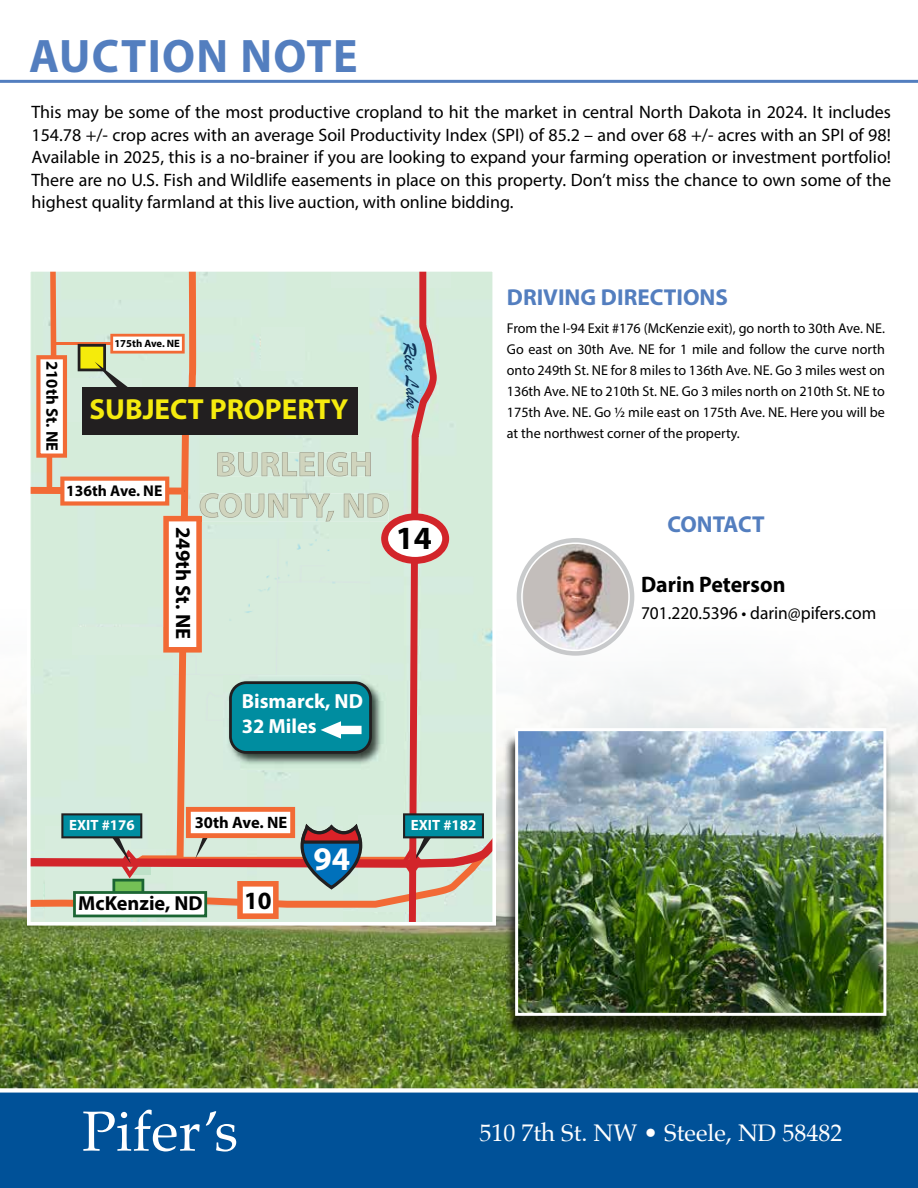
<style>
.page{position:relative;width:918px;height:1188px;background:#fff}
.page>*{position:absolute;margin:0;border:0;box-sizing:border-box;transform-origin:0 0}
.t1{font:56.55px "Palatino Linotype";color:#fff}
.t2{font:700 47.25px "Myriad Pro";letter-spacing:.03em;color:#537ebf}
.t3{font:700 33.15px "Myriad Pro";color:#fff}
.t4{font:700 32.4px "Myriad Pro";color:#000}
.t5{font:700 29.1px "Myriad Pro";color:#f5eb0e}
.t6{font:700 24.9px "Myriad Pro";color:#000}
.t7{font:24px "Palatino";color:#fff}
.t8{font:700 23.1px "Myriad Pro";color:#537ebf}
.t9{font:700 22.5px "Myriad Pro";color:#000}
.t10{font:700 20.7px "Myriad Pro";color:#000}
.t11{font:700 20.55px/24.6px "Myriad Pro";color:#fff}
.t12{font:700 20.4px "Myriad Pro";color:#000}
.t13{font:19.65px "Brush Script";color:#0e3457}
.t14{font:18px/22.5px "Myriad Pro";color:#000;text-align:justify}
.t15{font:700 16.65px "Myriad Pro";color:#000}
.t16{font:700 16.5px "Myriad Pro";color:#000}
.t17{font:700 15.6px "Myriad Pro";color:#000}
.t18{font:700 14.85px "Myriad Pro";color:#fff}
.t19{font:14.25px/21px "Myriad Pro";color:#000;text-align:justify}
.t20{font:700 10.65px "Myriad Pro";color:#000}
</style>
<div class="page">
<div style="left:0;top:1093px;width:918px;height:95px;background:#005198"></div>
<hr style="left:0;top:80px;width:918px;height:3px;background:#537ebf">
<img style="left:0;top:594px;width:918px;height:494px">
<svg style="left:32px;top:273px;width:459px;height:648px;background:#c3cfc1"></svg>
<div style="left:27px;top:268px;width:469px;height:658px;border:4px solid #fff"></div>
<div style="left:517px;top:538px;width:117px;height:118px;background:#c9cbcc;border-radius:50%"></div>
<img style="left:523px;top:543px;width:106px;height:107px">
<div style="left:521px;top:542px;width:109px;height:109px;border:2px solid #fff;border-radius:50%"></div>
<div style="left:504px;top:734px;width:387px;height:304px;background:#000;opacity:.75"></div>
<img style="left:519px;top:732px;width:363px;height:280px">
<div style="left:515px;top:728px;width:371px;height:288px;border:3px solid #fff"></div>
<h2 class="t2" style="left:29px;top:25px;width:330px">AUCTION NOTE</h2>
<p class="t14" style="left:32px;top:101px;width:861px">This may be some of the most productive cropland to hit the market in central North Dakota in 2024. It includes 154.78 +/- crop acres with an average Soil Productivity Index (SPI) of 85.2 – and over 68 +/- acres with an SPI of 98!<br>Available in 2025, this is a no-brainer if you are looking to expand your farming operation or investment portfolio!<br>There are no U.S. Fish and Wildlife easements in place on this property. Don’t miss the chance to own some of the highest quality farmland at this live auction, with online bidding.</p>
<p class="t15" style="left:63px;top:361px;width:92px;rotate:90deg">210th St. NE</p>
<p class="t20" style="left:114px;top:336px;width:67px">175th Ave. NE</p>
<h3 class="t5" style="left:89px;top:390px;width:260px">SUBJECT PROPERTY</h3>
<p class="t17" style="left:66px;top:480px;width:98px">136th Ave. NE</p>
<p class="t10" style="left:197px;top:527px;width:114px;rotate:90deg">249th St. NE</p>
<p class="t11" style="left:242px;top:688px;width:123px">Bismarck, ND<br>32 Miles</p>
<p class="t18" style="left:69px;top:815px;width:67px">EXIT #176</p>
<p class="t16" style="left:195px;top:811px;width:94px">30th Ave. NE</p>
<p class="t12" style="left:78px;top:890px;width:126px">McKenzie, ND</p>
<h3 class="t6" style="left:244px;top:884px;width:29px">10</h3>
<h3 class="t3" style="left:313px;top:837px;width:38px">94</h3>
<p class="t13" style="left:423px;top:341px;width:69px;rotate:87deg">Rice Lake</p>
<h3 class="t4" style="left:396px;top:517px;width:38px">14</h3>
<p class="t8" style="left:507px;top:282px;width:223px">DRIVING DIRECTIONS</p>
<p class="t19" style="left:507px;top:318px;width:380px">From the I-94 Exit #176 (McKenzie exit), go north to 30th Ave. NE.<br>Go east on 30th Ave. NE for 1 mile and follow the curve north onto 249th St. NE for 8 miles to 136th Ave. NE. Go 3 miles west on 136th Ave. NE to 210th St. NE. Go 3 miles north on 210th St. NE to 175th Ave. NE. Go ½ mile east on 175th Ave. NE. Here you will be at the northwest corner of the property.</p>
<p class="t8" style="left:668px;top:510px;width:98px">CONTACT</p>
<p class="t9" style="left:641px;top:570px;width:146px">Darin Peterson</p>
<p class="t14" style="left:641px;top:601px;width:237px">701.220.5396 • darin@pifers.com</p>
<p class="t18" style="left:411px;top:815px;width:67px">EXIT #182</p>
<h1 class="t1" style="left:82px;top:1091px;width:158px">Pifer’s</h1>
<h3 class="t7" style="left:479px;top:1113px;width:365px">510 7th St. NW • Steele, ND 58482</h3>
</div>
